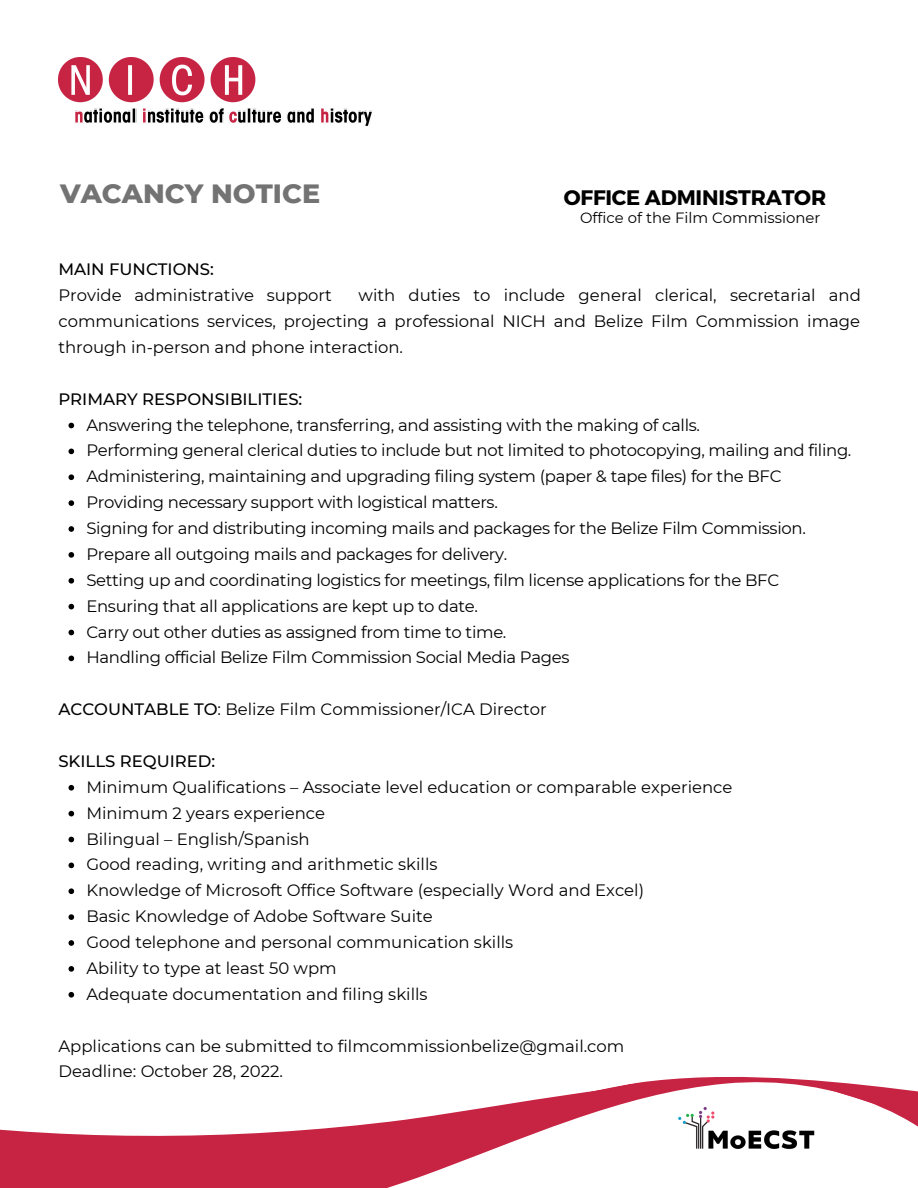
<style>
.page{position:relative;width:918px;height:1188px;background:#fff}
.page>*{position:absolute;margin:0;border:0;box-sizing:border-box;transform-origin:0 0}
.t1{font:800 27px "Montserrat";color:#737373}
.t2{font:700 21px "Montserrat";letter-spacing:-.01em;color:#000}
.t3{font:16.5px/25.8px "Montserrat";letter-spacing:-.02em;color:#000}
.t4{font:16.5px/25.8px "Montserrat";color:#000}
.t5{font:500 16.5px "Montserrat";color:#000}
.t6{font:14.85px "Montserrat";color:#000}
.s1{font-weight:500}
</style>
<div class="page">
<img style="left:58px;top:57px;width:314px;height:69px">
<svg style="left:0;top:890px;width:440px;height:298px"></svg>
<svg style="left:69px;top:423px;width:5px;height:5px"></svg>
<svg style="left:69px;top:449px;width:5px;height:5px"></svg>
<svg style="left:69px;top:474px;width:5px;height:6px"></svg>
<svg style="left:69px;top:500px;width:5px;height:6px"></svg>
<svg style="left:69px;top:526px;width:5px;height:6px"></svg>
<svg style="left:69px;top:552px;width:5px;height:6px"></svg>
<svg style="left:69px;top:578px;width:5px;height:6px"></svg>
<svg style="left:69px;top:604px;width:5px;height:5px"></svg>
<svg style="left:69px;top:630px;width:5px;height:5px"></svg>
<svg style="left:69px;top:656px;width:5px;height:5px"></svg>
<svg style="left:69px;top:785px;width:5px;height:6px"></svg>
<svg style="left:69px;top:811px;width:5px;height:5px"></svg>
<svg style="left:69px;top:837px;width:5px;height:5px"></svg>
<svg style="left:69px;top:863px;width:5px;height:5px"></svg>
<svg style="left:69px;top:888px;width:5px;height:6px"></svg>
<svg style="left:69px;top:914px;width:5px;height:6px"></svg>
<svg style="left:69px;top:940px;width:5px;height:6px"></svg>
<svg style="left:69px;top:966px;width:5px;height:6px"></svg>
<svg style="left:69px;top:992px;width:5px;height:6px"></svg>
<svg style="left:440px;top:1076px;width:478px;height:94px"></svg>
<img style="left:677px;top:1104px;width:138px;height:46px">
<h1 class="t1" style="left:60px;top:177px;width:262px">VACANCY NOTICE</h1>
<p class="t2" style="left:564px;top:184px;width:264px">OFFICE ADMINISTRATOR</p>
<p class="t6" style="left:580px;top:208px;width:242px">Office of the Film Commissioner</p>
<p class="t5" style="left:58px;top:259px;width:157px">MAIN FUNCTIONS:</p>
<p class="t4" style="left:58px;top:282px;width:275px">Provide administrative support</p>
<p class="t3" style="left:58px;top:282px;width:804px;text-align:justify;text-indent:300px">with duties to include general clerical, secretarial and communications services, projecting a professional NICH and Belize Film Commission image through in-person and phone interaction.</p>
<p class="t5" style="left:58px;top:389px;width:245px">PRIMARY RESPONSIBILITIES:</p>
<p class="t3" style="left:86px;top:412px;width:767px">Answering the telephone, transferring, and assisting with the making of calls.<br>Performing general clerical duties to include but not limited to photocopying, mailing and filing.<br>Administering, maintaining and upgrading filing system (paper &amp; tape files) for the BFC Providing necessary support with logistical matters.<br>Signing for and distributing incoming mails and packages for the Belize Film Commission.<br>Prepare all outgoing mails and packages for delivery.<br>Setting up and coordinating logistics for meetings, film license applications for the BFC Ensuring that all applications are kept up to date.<br>Carry out other duties as assigned from time to time.<br>Handling official Belize Film Commission Social Media Pages</p>
<p class="t4" style="left:58px;top:696px;width:490px"><span class="s1">ACCOUNTABLE TO</span>: Belize Film Commissioner/ICA Director</p>
<p class="t5" style="left:58px;top:751px;width:158px">SKILLS REQUIRED:</p>
<p class="t4" style="left:86px;top:774px;width:648px">Minimum Qualifications – Associate level education or comparable experience Minimum 2 years experience<br>Bilingual – English/Spanish<br>Good reading, writing and arithmetic skills<br>Knowledge of Microsoft Office Software (especially Word and Excel)<br>Basic Knowledge of Adobe Software Suite<br>Good telephone and personal communication skills<br>Ability to type at least 50 wpm<br>Adequate documentation and filing skills</p>
<p class="t4" style="left:58px;top:1033px;width:567px">Applications can be submitted to filmcommissionbelize@gmail.com<br>Deadline: October 28, 2022.</p>
</div>
